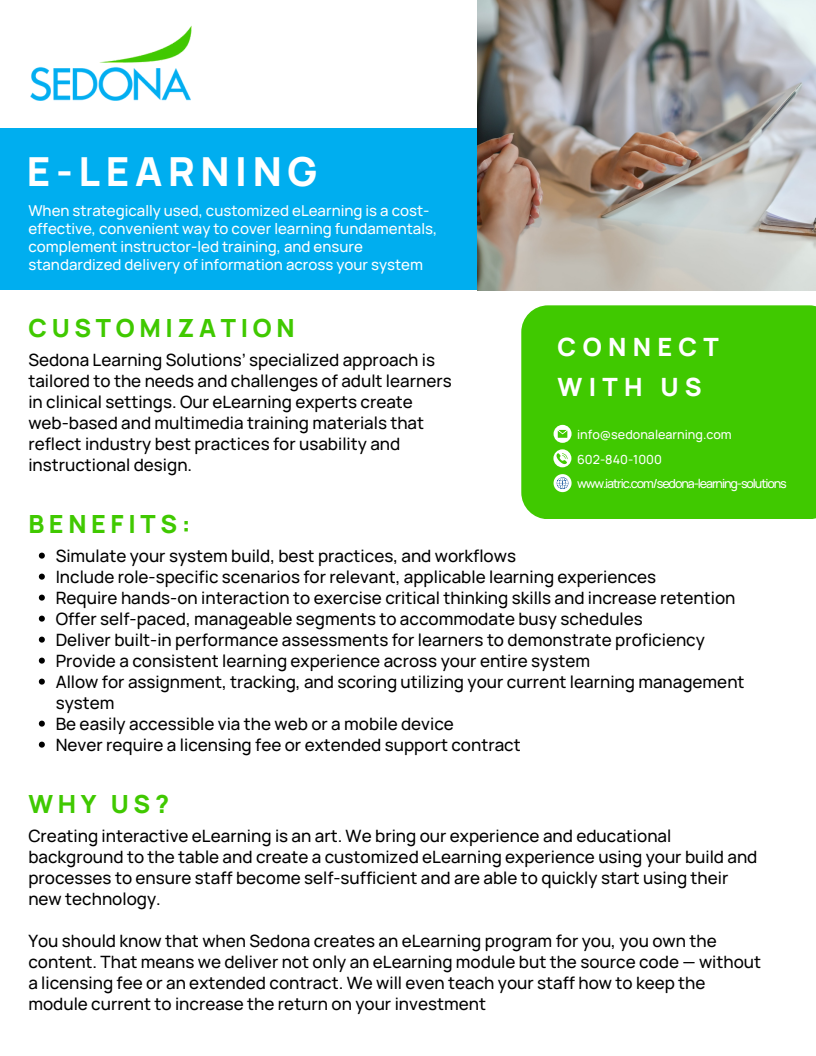
<style>
.page{position:relative;width:816px;height:1056px;background:#fff}
.page>*{position:absolute;margin:0;border:0;box-sizing:border-box;transform-origin:0 0}
.t1{font:800 40px "Manrope";letter-spacing:.14em;color:#fff}
.t2{font:800 25.2px "Manrope";letter-spacing:.25em;color:#fff}
.t3{font:800 25px "Manrope";letter-spacing:.185em;color:#40c900}
.t4{font:500 17px/21px "Manrope";color:#000}
.t5{font:500 15px/18px "Manrope";color:#fff}
.t6{font:500 12.5px "Manrope";letter-spacing:-.09em;color:#fff}
.t7{font:500 12.5px "Manrope";color:#fff}
</style>
<div class="page">
<div style="left:0;top:128px;width:548px;height:162px;background:#00aeef"></div>
<img style="left:477px;top:0;width:338px;height:290px">
<img style="left:30px;top:25px;width:162px;height:76px">
<svg style="left:39px;top:553px;width:6px;height:6px"></svg>
<svg style="left:39px;top:574px;width:6px;height:6px"></svg>
<svg style="left:39px;top:595px;width:6px;height:6px"></svg>
<svg style="left:39px;top:616px;width:6px;height:6px"></svg>
<svg style="left:39px;top:637px;width:6px;height:6px"></svg>
<svg style="left:39px;top:658px;width:6px;height:6px"></svg>
<svg style="left:39px;top:679px;width:6px;height:6px"></svg>
<svg style="left:39px;top:721px;width:6px;height:6px"></svg>
<svg style="left:39px;top:742px;width:6px;height:6px"></svg>
<div style="left:521px;top:305px;width:295px;height:214px;background:#40c900"></div>
<svg style="left:554px;top:425px;width:18px;height:18px"></svg>
<svg style="left:553px;top:449px;width:18px;height:18px"></svg>
<svg style="left:554px;top:474px;width:18px;height:18px"></svg>
<p class="t1" style="left:27px;top:144px;width:292px">E-LEARNING</p>
<p class="t5" style="left:28px;top:201px;width:410px">When strategically used, customized eLearning is a cost&shy;effective, convenient way to cover learning fundamentals, complement instructor-led training, and ensure standardized delivery of information across your system</p>
<p class="t3" style="left:28px;top:311px;width:268px">CUSTOMIZATION</p>
<p class="t4" style="left:28px;top:349px;width:425px">Sedona Learning Solutions’ specialized approach is tailored to the needs and challenges of adult learners in clinical settings. Our eLearning experts create web-based and multimedia training materials that reflect industry best practices for usability and instructional design.</p>
<p class="t3" style="left:28px;top:507px;width:164px">BENEFITS:</p>
<p class="t4" style="left:56px;top:545px;width:462px">Simulate your system build, best practices, and workflows</p>
<p class="t4" style="left:56px;top:566px;width:602px">Include role-specific scenarios for relevant, applicable learning experiences</p>
<p class="t4" style="left:56px;top:587px;width:681px">Require hands-on interaction to exercise critical thinking skills and increase retention</p>
<p class="t4" style="left:56px;top:608px;width:589px">Offer self-paced, manageable segments to accommodate busy schedules</p>
<p class="t4" style="left:56px;top:629px;width:651px">Deliver built-in performance assessments for learners to demonstrate proficiency</p>
<p class="t4" style="left:56px;top:650px;width:536px">Provide a consistent learning experience across your entire system</p>
<p class="t4" style="left:56px;top:671px;width:690px">Allow for assignment, tracking, and scoring utilizing your current learning management system</p>
<p class="t4" style="left:56px;top:713px;width:400px">Be easily accessible via the web or a mobile device</p>
<p class="t4" style="left:56px;top:734px;width:467px">Never require a licensing fee or extended support contract</p>
<p class="t3" style="left:28px;top:787px;width:142px">WHY US?</p>
<p class="t4" style="left:28px;top:825px;width:731px">Creating interactive eLearning is an art. We bring our experience and educational background to the table and create a customized eLearning experience using your build and processes to ensure staff become self-sufficient and are able to quickly start using their new technology.</p>
<p class="t4" style="left:28px;top:930px;width:734px">You should know that when Sedona creates an eLearning program for you, you own the content. That means we deliver not only an eLearning module but the source code — without a licensing fee or an extended contract. We will even teach your staff how to keep the module current to increase the return on your investment</p>
<p class="t2" style="left:558px;top:329px;width:163px">CONNECT</p>
<p class="t2" style="left:558px;top:369px;width:146px">WITH US</p>
<p class="t7" style="left:577px;top:426px;width:156px">info@sedonalearning.com</p>
<p class="t7" style="left:577px;top:450px;width:86px">602-840-1000</p>
<p class="t6" style="left:577px;top:475px;width:211px">www.iatric.com/sedona-learning-solutions</p>
</div>
